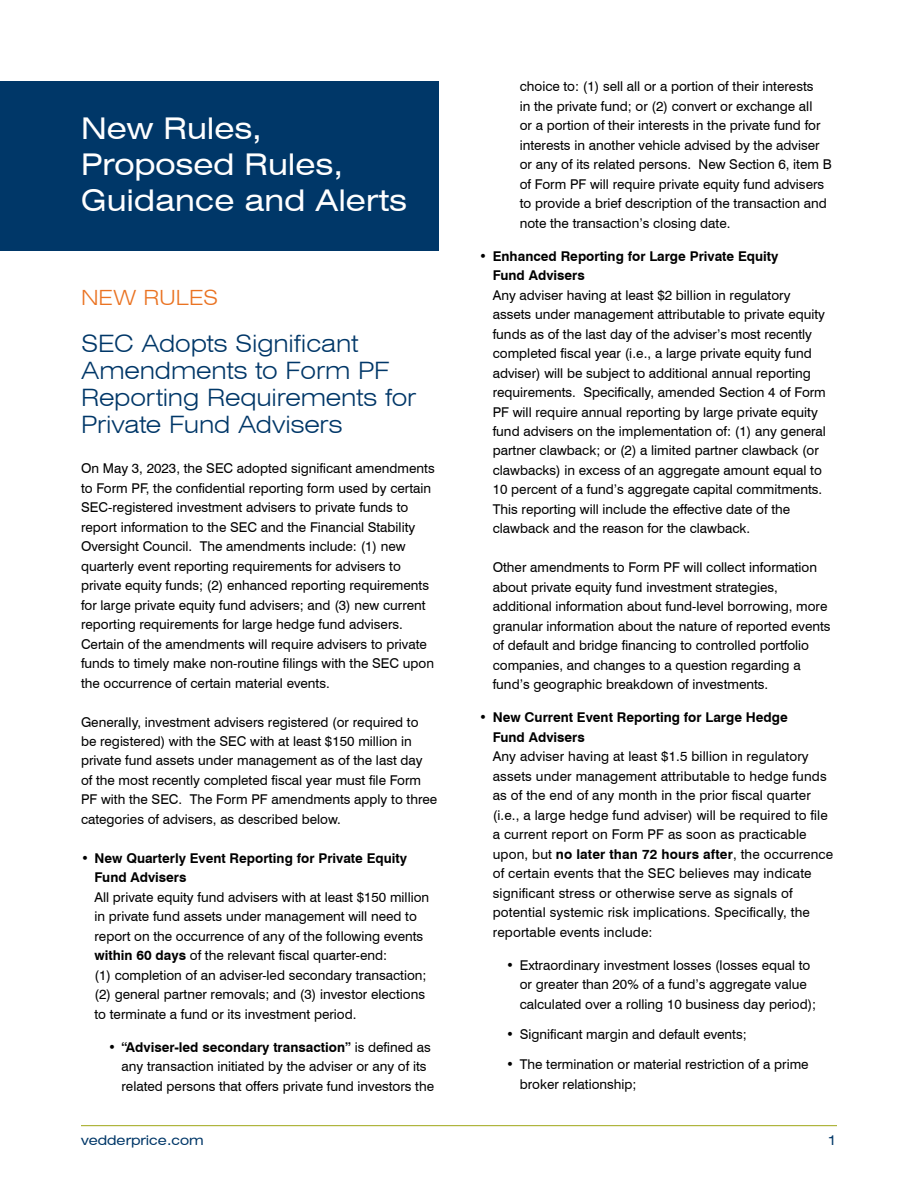
<style>
.page{position:relative;width:918px;height:1188px;background:#fff}
.page>*{position:absolute;margin:0;border:0;box-sizing:border-box;transform-origin:0 0}
.t1{font:expanded 30px/36px "Swiss 721 BT";color:#fff}
.t2{font:300 expanded 24px/27px "Swiss 721 BT";letter-spacing:-.005em;color:#003768}
.t3{font:300 expanded 21px "Swiss 721 BT";letter-spacing:-.005em;color:#ea7322}
.t4{font:13.5px/19.5px "Swiss 721 BT";color:#000}
.t5{font:700 13.5px/19.5px "Swiss 721 BT";color:#000}
.t6{font:expanded 13.5px "Swiss 721 BT";color:#003768}
.s1{font-weight:700}
.s2{font-weight:400}
</style>
<div class="page">
<hr style="left:81px;top:1125px;width:756px;height:1px;background:#9fa617">
<div style="left:0;top:81px;width:439px;height:170px;background:#003768"></div>
<h1 class="t1" style="left:81px;top:110px;width:327px">New Rules,<br>Proposed Rules,<br>Guidance and Alerts</h1>
<h3 class="t3" style="left:81px;top:285px;width:139px">NEW RULES</h3>
<h2 class="t2" style="left:81px;top:330px;width:337px">SEC Adopts Significant<br>Amendments to Form PF<br>Reporting Requirements for<br>Private Fund Advisers</h2>
<p class="t4" style="left:81px;top:458px;width:355px">On May 3, 2023, the SEC adopted significant amendments to Form PF, the confidential reporting form used by certain SEC-registered investment advisers to private funds to report information to the SEC and the Financial Stability Oversight Council. The amendments include: (1) new quarterly event reporting requirements for advisers to private equity funds; (2) enhanced reporting requirements for large private equity fund advisers; and (3) new current reporting requirements for large hedge fund advisers.<br>Certain of the amendments will require advisers to private funds to timely make non-routine filings with the SEC upon the occurrence of certain material events.</p>
<p class="t4" style="left:81px;top:712px;width:358px">Generally, investment advisers registered (or required to be registered) with the SEC with at least $150 million in private fund assets under management as of the last day of the most recently completed fiscal year must file Form PF with the SEC. The Form PF amendments apply to three categories of advisers, as described below.</p>
<p class="t5" style="left:94px;top:848px;width:314px;text-indent:-14px">• New Quarterly Event Reporting for Private Equity<br>Fund Advisers</p>
<p class="t4" style="left:94px;top:887px;width:336px">All private equity fund advisers with at least $150 million in private fund assets under management will need to report on the occurrence of any of the following events <span class="s1">within 60 days</span> of the relevant fiscal quarter-end:<br>(1) completion of an adviser-led secondary transaction; (2) general partner removals; and (3) investor elections to terminate a fund or its investment period.</p>
<p class="t4" style="left:122px;top:1037px;width:314px;text-indent:-14px">• <span class="s1">“Adviser-led secondary transaction”</span> is defined as any transaction initiated by the adviser or any of its related persons that offers private fund investors the</p>
<p class="t4" style="left:520px;top:76px;width:313px">choice to: (1) sell all or a portion of their interests<br>in the private fund; or (2) convert or exchange all<br>or a portion of their interests in the private fund for interests in another vehicle advised by the adviser or any of its related persons. New Section 6, item B of Form PF will require private equity fund advisers to provide a brief description of the transaction and note the transaction’s closing date.</p>
<p class="t5" style="left:493px;top:246px;width:287px;text-indent:-14px">• Enhanced Reporting for Large Private Equity<br>Fund Advisers</p>
<p class="t4" style="left:493px;top:285px;width:335px">Any adviser having at least $2 billion in regulatory assets under management attributable to private equity funds as of the last day of the adviser’s most recently completed fiscal year (i.e., a large private equity fund adviser) will be subject to additional annual reporting requirements. Specifically, amended Section 4 of Form PF will require annual reporting by large private equity fund advisers on the implementation of: (1) any general partner clawback; or (2) a limited partner clawback (or clawbacks) in excess of an aggregate amount equal to 10 percent of a fund’s aggregate capital commitments.<br>This reporting will include the effective date of the clawback and the reason for the clawback.</p>
<p class="t4" style="left:493px;top:558px;width:339px">Other amendments to Form PF will collect information about private equity fund investment strategies, additional information about fund-level borrowing, more granular information about the nature of reported events of default and bridge financing to controlled portfolio companies, and changes to a question regarding a fund’s geographic breakdown of investments.</p>
<p class="t5" style="left:493px;top:708px;width:297px;text-indent:-14px"><span class="s2">•</span> New Current Event Reporting for Large Hedge<br>Fund Advisers</p>
<p class="t4" style="left:493px;top:747px;width:342px">Any adviser having at least $1.5 billion in regulatory assets under management attributable to hedge funds as of the end of any month in the prior fiscal quarter (i.e., a large hedge fund adviser) will be required to file a current report on Form PF as soon as practicable upon, but <span class="s1">no later than 72 hours after</span>, the occurrence of certain events that the SEC believes may indicate significant stress or otherwise serve as signals of potential systemic risk implications. Specifically, the reportable events include:</p>
<p class="t4" style="left:520px;top:955px;width:298px;text-indent:-14px">• Extraordinary investment losses (losses equal to or greater than 20% of a fund’s aggregate value calculated over a rolling 10 business day period);</p>
<p class="t4" style="left:506px;top:1024px;width:242px">• Significant margin and default events;</p>
<p class="t4" style="left:520px;top:1055px;width:290px;text-indent:-14px">• The termination or material restriction of a prime broker relationship;</p>
<p class="t6" style="left:81px;top:1132px;width:124px">vedderprice.com</p>
<p class="t6" style="left:828px;top:1132px;width:11px">1</p>
</div>
